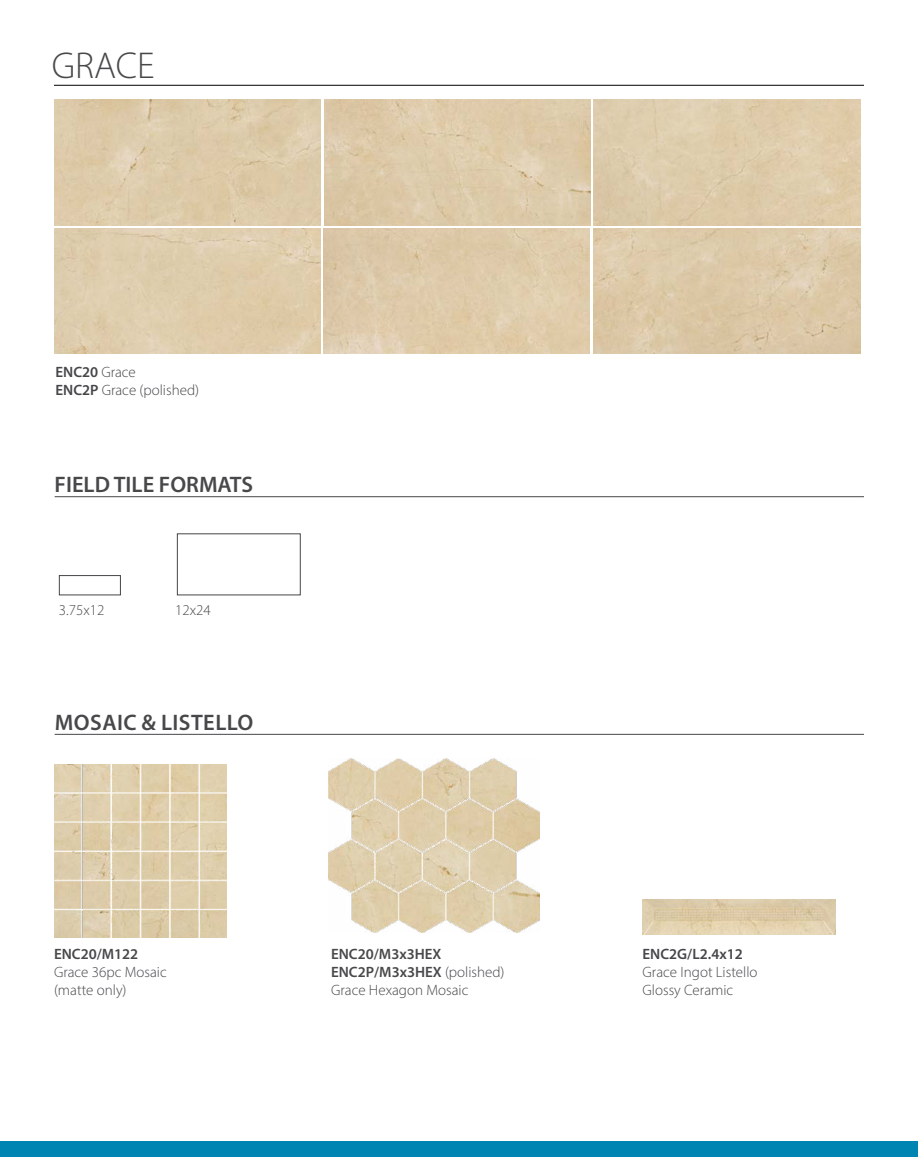
<style>
.page{position:relative;width:918px;height:1175px;background:#fff}
.page>*{position:absolute;margin:0;border:0;box-sizing:border-box;transform-origin:0 0}
.t1{font:300 37.5px "Myriad Pro";color:#48484a}
.t2{font:600 22.5px "Myriad Pro";color:#48484a}
.t3{font:600 22.5px "Myriad Pro";letter-spacing:.02em;color:#48484a}
.t4{font:300 15px/18px "Myriad Pro";color:#454649}
.t5{font:600 15px "Myriad Pro";color:#454649}
.t6{font:300 15px "Myriad Pro";color:#48484a}
.t7{font:600 15px "Myriad Pro";color:#48484a}
.s1{font-weight:600}
.s2{font-weight:600;color:#48484a}
</style>
<div class="page">
<img style="left:642px;top:899px;width:193px;height:35px">
<img style="left:329px;top:758px;width:211px;height:174px">
<div style="left:0;top:1141px;width:918px;height:15px;background:#0085b3"></div>
<img style="left:54px;top:228px;width:267px;height:125px">
<img style="left:54px;top:100px;width:267px;height:125px">
<img style="left:324px;top:228px;width:266px;height:125px">
<img style="left:324px;top:100px;width:266px;height:125px">
<img style="left:594px;top:228px;width:266px;height:125px">
<hr style="left:54px;top:85px;width:810px;height:1px;background:#000">
<hr style="left:55px;top:734px;width:809px;height:1px;background:#48484a">
<img style="left:54px;top:764px;width:172px;height:173px">
<div style="left:177px;top:533px;width:124px;height:62px;border:1px solid #454649"></div>
<div style="left:59px;top:575px;width:62px;height:20px;border:1px solid #454649"></div>
<hr style="left:55px;top:496px;width:809px;height:1px;background:#48484a">
<h1 class="t1" style="left:52px;top:43px;width:104px">GRACE</h1>
<p class="t4" style="left:56px;top:363px;width:145px"><span class="s1">ENC20</span> Grace<br><span class="s1">ENC2P</span> Grace (polished)</p>
<h2 class="t2" style="left:55px;top:470px;width:200px">FIELD TILE FORMATS</h2>
<p class="t6" style="left:59px;top:601px;width:47px">3.75x12</p>
<p class="t6" style="left:175px;top:601px;width:37px">12x24</p>
<h2 class="t3" style="left:55px;top:707px;width:200px">MOSAIC &amp; LISTELLO</h2>
<p class="t7" style="left:54px;top:944px;width:86px">ENC20/M122</p>
<p class="t4" style="left:54px;top:962px;width:114px">Grace 36pc Mosaic (matte only)</p>
<p class="t4" style="left:331px;top:944px;width:175px"><span class="s2">ENC20/M3x3HEX<br>ENC2P/M3x3HEX</span> (polished)<br>Grace Hexagon Mosaic</p>
<p class="t5" style="left:643px;top:944px;width:102px">ENC2G/L2.4x12</p>
<p class="t4" style="left:643px;top:962px;width:116px">Grace Ingot Listello<br>Glossy Ceramic</p>
</div>
